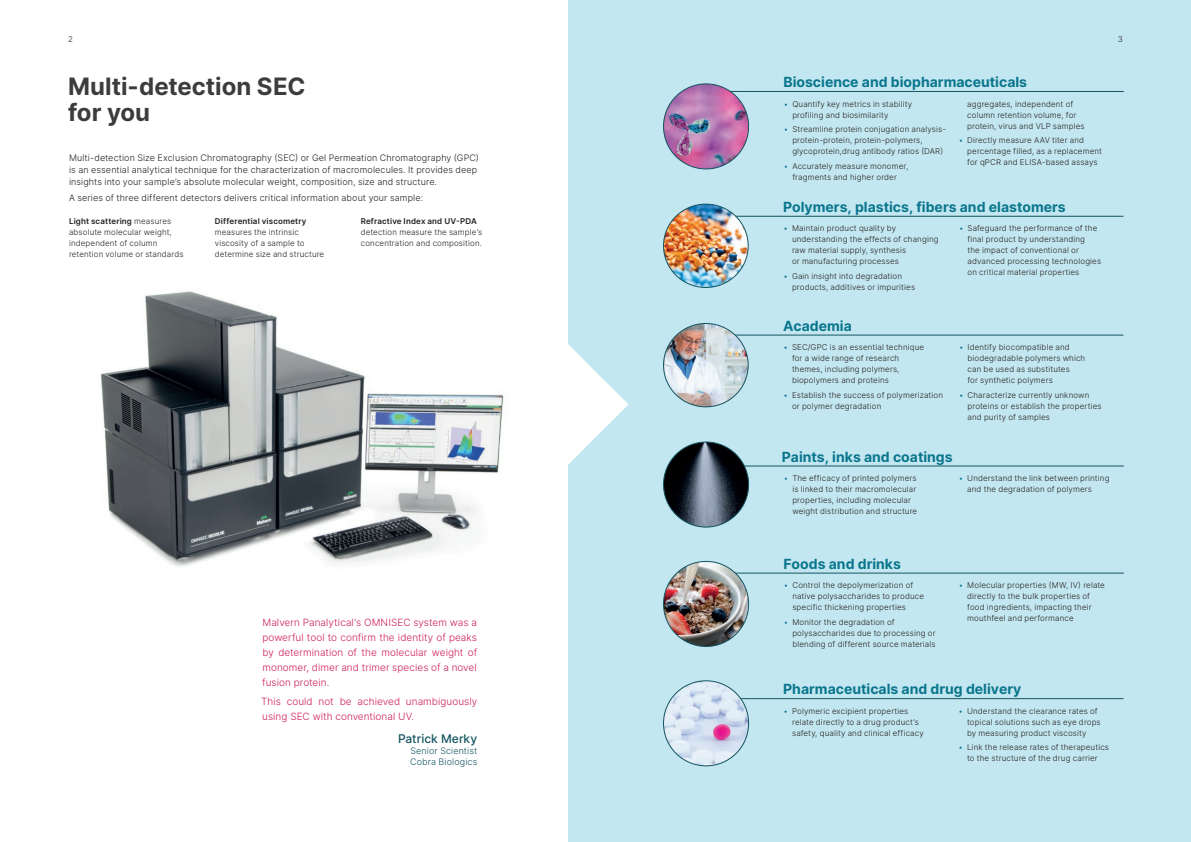
<style>
.page{position:relative;width:1191px;height:842px;background:#fff}
.page>*{position:absolute;margin:0;border:0;box-sizing:border-box;transform-origin:0 0}
.t1{font:700 24px/26px "Inter";color:#3c3c3d}
.t2{font:700 14px "Inter";color:#0a768d}
.t3{font:500 12px "Inter";color:#135461}
.t4{font:300 10px/15px "Inter";letter-spacing:.005em;color:#ce1c5a;text-align:justify}
.t5{font:300 9px/12px "Inter";letter-spacing:.01em;color:#231f20}
.t6{font:300 9px/11px "Inter";letter-spacing:.015em;color:#135461}
.t7{font:300 8px/11px "Inter";letter-spacing:.015em;color:#231f20}
.t8{font:600 8px "Inter";letter-spacing:.02em;color:#231f20}
.s1{font-weight:600}
.s2{color:#0a768d}
</style>
<div class="page">
<div style="left:568px;top:0;width:39px;height:842px;background:#c3e7f0"></div>
<svg style="left:568px;top:344px;width:16px;height:121px;background:#f7fbfd"></svg>
<img style="left:100px;top:291px;width:404px;height:276px">
<div style="left:584px;top:0;width:607px;height:842px;background:#c3e7f0"></div>
<hr style="left:687px;top:216px;width:436px;height:1px;background:#135461">
<img style="left:663px;top:204px;width:85px;height:83px">
<hr style="left:688px;top:573px;width:435px;height:1px;background:#135461">
<img style="left:663px;top:561px;width:85px;height:85px;border-radius:43px">
<hr style="left:688px;top:466px;width:435px;height:1px;background:#135461">
<img style="left:663px;top:442px;width:85px;height:85px;border-radius:43px">
<hr style="left:688px;top:91px;width:435px;height:1px;background:#135461">
<img style="left:663px;top:84px;width:85px;height:85px;border-radius:43px">
<hr style="left:687px;top:698px;width:436px;height:1px;background:#135461">
<img style="left:663px;top:681px;width:85px;height:85px;border-radius:43px">
<hr style="left:687px;top:335px;width:436px;height:1px;background:#135461">
<img style="left:663px;top:323px;width:85px;height:84px">
<p class="t7" style="left:68px;top:34px;width:6px">2</p>
<p class="t7" style="left:1117px;top:34px;width:7px">3</p>
<h1 class="t1" style="left:68px;top:73px;width:239px">Multi-detection SEC for you</h1>
<p class="t5" style="left:69px;top:152px;width:411px">Multi-detection Size Exclusion Chromatography (SEC) or Gel Permeation Chromatography (GPC) is an essential analytical technique for the characterization of macromolecules. It provides deep insights into your sample’s absolute molecular weight, composition, size and structure.</p>
<p class="t5" style="left:69px;top:192px;width:355px">A series of three different detectors delivers critical information about your sample:</p>
<p class="t7" style="left:69px;top:216px;width:116px"><span class="s1">Light scattering</span> measures absolute molecular weight, independent of column retention volume or standards</p>
<p class="t8" style="left:215px;top:216px;width:93px">Differential viscometry</p>
<p class="t7" style="left:215px;top:227px;width:111px">measures the intrinsic viscosity of a sample to determine size and structure</p>
<p class="t8" style="left:361px;top:216px;width:118px">Refractive Index and UV-PDA</p>
<p class="t7" style="left:361px;top:227px;width:123px">detection measure the sample’s concentration and composition.</p>
<p class="t4" style="left:262px;top:615px;width:216px">Malvern Panalytical’s OMNISEC system was a powerful tool to confirm the identity of peaks by determination of the molecular weight of monomer, dimer and trimer species of a novel fusion protein.</p>
<p class="t4" style="left:261px;top:693px;width:217px">This could not be achieved unambiguously using SEC with conventional UV.</p>
<h3 class="t3" style="left:398px;top:730px;width:81px">Patrick Merky</h3>
<p class="t6" style="left:410px;top:745px;width:69px">Senior Scientist<br>Cobra Biologics</p>
<h2 class="t2" style="left:783px;top:72px;width:245px">Bioscience and biopharmaceuticals</h2>
<p class="t7" style="left:792px;top:98px;width:121px;text-indent:-9px"><span class="s2">•</span> Quantify key metrics in stability profiling and biosimilarity</p>
<p class="t7" style="left:792px;top:124px;width:155px;text-indent:-9px"><span class="s2">•</span> Streamline protein conjugation analysis&shy;protein-protein, protein-polymers, glycoprotein,drug antibody ratios (DAR)</p>
<p class="t7" style="left:784px;top:160px;width:126px;text-align:center"><span class="s2">•</span> Accurately measure monomer, fragments and higher order</p>
<p class="t7" style="left:967px;top:98px;width:119px">aggregates, independent of column retention volume, for protein, virus and VLP samples</p>
<p class="t7" style="left:967px;top:135px;width:136px;text-indent:-9px"><span class="s2">•</span> Directly measure AAV titer and percentage filled, as a replacement for qPCR and ELISA-based assays</p>
<h2 class="t2" style="left:783px;top:197px;width:284px">Polymers, plastics, fibers and elastomers</h2>
<p class="t7" style="left:792px;top:223px;width:148px;text-indent:-9px"><span class="s2">•</span> Maintain product quality by understanding the effects of changing raw material supply, synthesis<br>or manufacturing processes</p>
<p class="t7" style="left:792px;top:270px;width:125px;text-indent:-9px"><span class="s2">•</span> Gain insight into degradation products, additives or impurities</p>
<h2 class="t2" style="left:783px;top:316px;width:70px">Academia</h2>
<p class="t7" style="left:792px;top:342px;width:134px;text-indent:-9px"><span class="s2">•</span> SEC/GPC is an essential technique for a wide range of research themes, including polymers, biopolymers and proteins</p>
<p class="t7" style="left:792px;top:389px;width:152px;text-indent:-9px"><span class="s2">•</span> Establish the success of polymerization or polymer degradation</p>
<p class="t7" style="left:967px;top:223px;width:135px;text-indent:-9px"><span class="s2">•</span> Safeguard the performance of the final product by understanding<br>the impact of conventional or advanced processing technologies on critical material properties</p>
<p class="t7" style="left:967px;top:342px;width:119px;text-indent:-9px"><span class="s2">•</span> Identify biocompatible and biodegradable polymers which can be used as substitutes<br>for synthetic polymers</p>
<p class="t7" style="left:967px;top:389px;width:136px;text-indent:-9px"><span class="s2">•</span> Characterize currently unknown proteins or establish the properties and purity of samples</p>
<h2 class="t2" style="left:782px;top:446px;width:172px">Paints, inks and coatings</h2>
<p class="t7" style="left:792px;top:473px;width:126px;text-indent:-9px"><span class="s2">•</span> The efficacy of printed polymers is linked to their macromolecular properties, including molecular weight distribution and structure</p>
<p class="t7" style="left:967px;top:473px;width:144px;text-indent:-9px"><span class="s2">•</span> Understand the link between printing and the degradation of polymers</p>
<h2 class="t2" style="left:783px;top:553px;width:119px">Foods and drinks</h2>
<p class="t7" style="left:792px;top:580px;width:133px;text-indent:-9px"><span class="s2">•</span> Control the depolymerization of native polysaccharides to produce specific thickening properties</p>
<p class="t7" style="left:792px;top:616px;width:145px;text-indent:-9px"><span class="s2">•</span> Monitor the degradation of polysaccharides due to processing or blending of different source materials</p>
<p class="t7" style="left:967px;top:580px;width:139px;text-indent:-9px"><span class="s2">•</span> Molecular properties (MW, IV) relate directly to the bulk properties of food ingredients, impacting their mouthfeel and performance</p>
<h2 class="t2" style="left:783px;top:679px;width:240px">Pharmaceuticals and drug delivery</h2>
<p class="t7" style="left:792px;top:705px;width:133px;text-indent:-9px"><span class="s2">•</span> Polymeric excipient properties relate directly to a drug product’s safety, quality and clinical efficacy</p>
<p class="t7" style="left:967px;top:705px;width:135px;text-indent:-9px"><span class="s2">•</span> Understand the clearance rates of topical solutions such as eye drops by measuring product viscosity</p>
<p class="t7" style="left:958px;top:742px;width:152px;text-align:center"><span class="s2">•</span> Link the release rates of therapeutics to the structure of the drug carrier</p>
</div>
